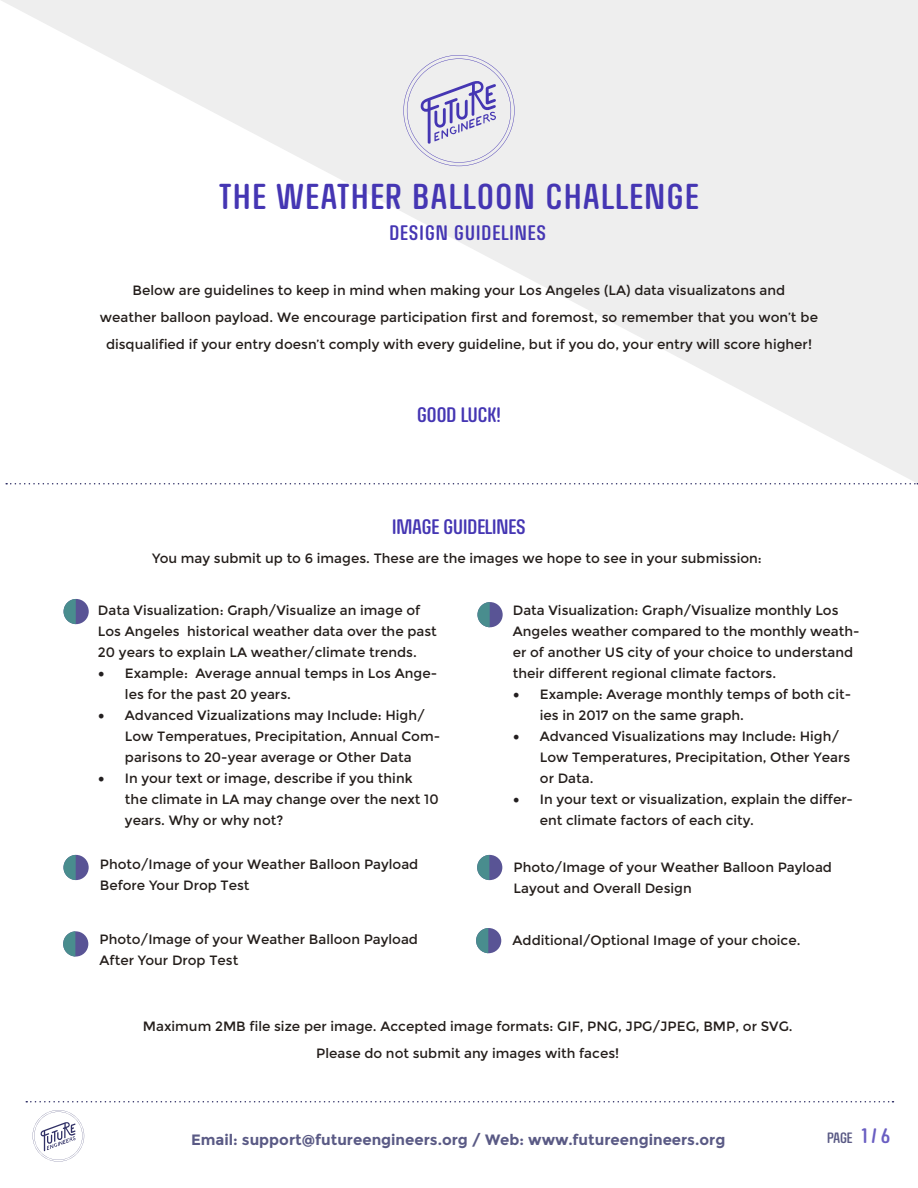
<style>
.page{position:relative;width:918px;height:1188px;background:#fff}
.page>*{position:absolute;margin:0;border:0;box-sizing:border-box;transform-origin:0 0}
.t1{font:36px "RICHARDMILLERROUNDED";letter-spacing:.05em;color:#4536b3}
.t2{font:21px "RICHARDMILLERROUNDED";color:#4536b3}
.t3{font:21px "RICHARDMILLERROUNDED";letter-spacing:.05em;color:#4536b3}
.t4{font:700 15px "Montserrat";color:#5a5a85}
.t5{font:15px "RICHARDMILLERROUNDED";color:#5a5a85}
.t6{font:13.5px/21px "Montserrat";color:#241e1b}
.s1{font-family:"Minion Pro";font-size:18px;color:#231f20}
.s2{font-size:21px;color:#6a5ec2}
</style>
<div class="page">
<svg style="left:1px;top:0;width:917px;height:484px"></svg>
<svg style="left:403px;top:55px;width:112px;height:111px;background:#d9d8e6"></svg>
<svg style="left:6px;top:483px;width:912px;height:1px"></svg>
<svg style="left:26px;top:1101px;width:867px;height:1px"></svg>
<svg style="left:33px;top:1110px;width:51px;height:52px"></svg>
<div style="left:64px;top:599px;width:25px;height:25px;background:#595495;border-radius:50%"></div>
<svg style="left:64px;top:599px;width:12px;height:25px"></svg>
<div style="left:477px;top:602px;width:26px;height:25px;background:#595495;border-radius:50%"></div>
<svg style="left:477px;top:602px;width:13px;height:25px"></svg>
<div style="left:476px;top:928px;width:25px;height:25px;background:#595495;border-radius:50%"></div>
<svg style="left:476px;top:928px;width:12px;height:25px"></svg>
<div style="left:63px;top:855px;width:26px;height:25px;background:#595495;border-radius:50%"></div>
<svg style="left:63px;top:855px;width:13px;height:25px"></svg>
<div style="left:477px;top:855px;width:25px;height:25px;background:#595495;border-radius:50%"></div>
<svg style="left:477px;top:855px;width:12px;height:25px"></svg>
<div style="left:63px;top:931px;width:25px;height:26px;background:#595495;border-radius:50%"></div>
<svg style="left:63px;top:931px;width:12px;height:26px"></svg>
<p class="t1" style="left:220px;top:178px;width:480px">THE WEATHER BALLOON CHALLENGE</p>
<p class="t3" style="left:389px;top:222px;width:158px">DESIGN GUIDELINES</p>
<p class="t6" style="left:133px;top:280px;width:654px">Below are guidelines to keep in mind when making your Los Angeles (LA) data visualizatons and</p>
<p class="t6" style="left:100px;top:304px;width:720px;line-height:27px;text-align:center">weather balloon payload. We encourage participation first and foremost, so remember that you won’t be disqualified if your entry doesn’t comply with every guideline, but if you do, your entry will score higher!</p>
<p class="t2" style="left:417px;top:404px;width:85px">GOOD LUCK!</p>
<p class="t2" style="left:392px;top:516px;width:135px">IMAGE GUIDELINES</p>
<p class="t6" style="left:152px;top:548px;width:611px">You may submit up to 6 images. These are the images we hope to see in your submission:</p>
<p class="t6" style="left:98px;top:600px;width:340px">Data Visualization: Graph/Visualize an image of<br>Los Angeles historical weather data over the past<br>20 years to explain LA weather/climate trends.</p>
<p class="t6" style="left:125px;top:663px;width:314px;text-indent:-27px"><span class="s1">•</span> Example: Average annual temps in Los Ange&shy;les for the past 20 years.</p>
<p class="t6" style="left:125px;top:705px;width:317px;text-indent:-27px"><span class="s1">•</span> Advanced Vizualizations may Include: High/<br>Low Temperatues, Precipitation, Annual Com&shy;parisons to 20-year average or Other Data</p>
<p class="t6" style="left:125px;top:768px;width:315px;text-indent:-27px"><span class="s1">•</span> In your text or image, describe if you think<br>the climate in LA may change over the next 10 years. Why or why not?</p>
<p class="t6" style="left:513px;top:600px;width:348px">Data Visualization: Graph/Visualize monthly Los Angeles weather compared to the monthly weath&shy;er of another US city of your choice to understand their different regional climate factors.</p>
<p class="t6" style="left:540px;top:684px;width:313px;text-indent:-27px"><span class="s1">•</span> Example: Average monthly temps of both cit&shy;ies in 2017 on the same graph.</p>
<p class="t6" style="left:540px;top:726px;width:312px;text-indent:-27px"><span class="s1">•</span> Advanced Visualizations may Include: High/<br>Low Temperatures, Precipitation, Other Years or Data.</p>
<p class="t6" style="left:540px;top:789px;width:315px;text-indent:-27px"><span class="s1">•</span> In your text or visualization, explain the differ&shy;ent climate factors of each city.</p>
<p class="t6" style="left:100px;top:854px;width:320px">Photo/Image of your Weather Balloon Payload<br>Before Your Drop Test</p>
<p class="t6" style="left:514px;top:857px;width:320px">Photo/Image of your Weather Balloon Payload<br>Layout and Overall Design</p>
<p class="t6" style="left:100px;top:929px;width:320px">Photo/Image of your Weather Balloon Payload<br>After Your Drop Test</p>
<p class="t6" style="left:513px;top:930px;width:289px">Additional/Optional Image of your choice.</p>
<p class="t6" style="left:143px;top:1016px;width:651px">Maximum 2MB file size per image. Accepted image formats: GIF, PNG, JPG/JPEG, BMP, or SVG.</p>
<p class="t6" style="left:316px;top:1043px;width:304px">Please do not submit any images with faces!</p>
<p class="t4" style="left:191px;top:1131px;width:536px">Email: support@futureengineers.org / Web: www.futureengineers.org</p>
<p class="t5" style="left:827px;top:1129px;width:65px">PAGE <span class="s2">1 / 6</span></p>
</div>
